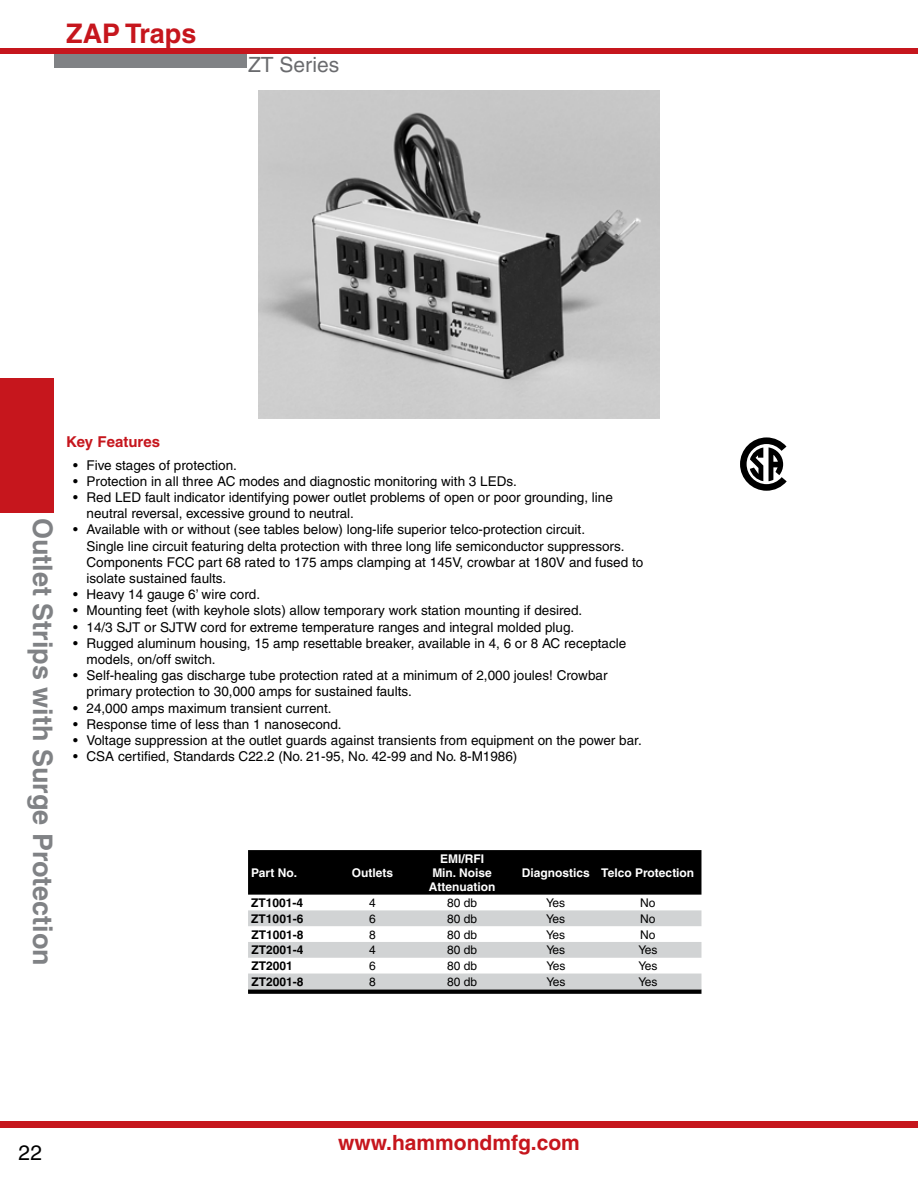
<style>
.page{position:relative;width:918px;height:1188px;background:#fff}
.page>*{position:absolute;margin:0;border:0;box-sizing:border-box;transform-origin:0 0}
.t1{font:700 27px "Helvetica";color:#808285}
.t2{font:700 27px "Helvetica";color:#c6161d}
.t3{font:700 21px "Helvetica";color:#c6161d}
.t4{font:21px "Helvetica";color:#6a6b6e}
.t5{font:21px "Helvetica";color:#000}
.t6{font:700 15px "Helvetica";color:#c6161d}
.t7{font:13.5px/16.2px "Helvetica";color:#000}
.t8{font:700 12px/14.4px "Helvetica";color:#fff;text-align:center}
.t9{font:12px "Helvetica";color:#000}
.t10{font:700 12px "Helvetica";color:#000}
</style>
<div class="page">
<div style="left:0;top:48px;width:918px;height:6px;background:#c6161d"></div>
<div style="left:0;top:1122px;width:918px;height:6px;background:#c6161d"></div>
<div style="left:54px;top:54px;width:192px;height:13px;background:#808285"></div>
<div style="left:0;top:378px;width:54px;height:135px;background:#c6161d"></div>
<svg style="left:248px;top:850px;width:453px;height:144px;fill:#000"></svg>
<svg style="left:248px;top:910px;width:453px;height:79px"></svg>
<svg style="left:740px;top:437px;width:47px;height:54px"></svg>
<img style="left:259px;top:91px;width:400px;height:327px">
<h1 class="t2" style="left:66px;top:17px;width:132px">ZAP Traps</h1>
<h2 class="t4" style="left:248px;top:53px;width:93px">ZT Series</h2>
<h1 class="t1" style="left:59px;top:518px;width:449px;rotate:90deg">Outlet Strips with Surge Protection</h1>
<p class="t6" style="left:66px;top:432px;width:95px">Key Features</p>
<p class="t7" style="left:73px;top:457px;width:163px">• Five stages of protection.</p>
<p class="t7" style="left:73px;top:473px;width:443px">• Protection in all three AC modes and diagnostic monitoring with 3 LEDs.</p>
<p class="t7" style="left:87px;top:489px;width:528px;text-indent:-14px">• Red LED fault indicator identifying power outlet problems of open or poor grounding, line neutral reversal, excessive ground to neutral.</p>
<p class="t7" style="left:87px;top:521px;width:558px;text-indent:-14px">• Available with or without (see tables below) long-life superior telco-protection circuit.<br>Single line circuit featuring delta protection with three long life semiconductor suppressors.<br>Components FCC part 68 rated to 175 amps clamping at 145V, crowbar at 180V and fused to isolate sustained faults.</p>
<p class="t7" style="left:73px;top:586px;width:186px">• Heavy 14 gauge 6’ wire cord.</p>
<p class="t7" style="left:73px;top:602px;width:509px">• Mounting feet (with keyhole slots) allow temporary work station mounting if desired.</p>
<p class="t7" style="left:73px;top:619px;width:501px">• 14/3 SJT or SJTW cord for extreme temperature ranges and integral molded plug.</p>
<p class="t7" style="left:87px;top:635px;width:541px;text-indent:-14px">• Rugged aluminum housing, 15 amp resettable breaker, available in 4, 6 or 8 AC receptacle models, on/off switch.</p>
<p class="t7" style="left:87px;top:667px;width:523px;text-indent:-14px">• Self-healing gas discharge tube protection rated at a minimum of 2,000 joules! Crowbar primary protection to 30,000 amps for sustained faults.</p>
<p class="t7" style="left:73px;top:700px;width:258px">• 24,000 amps maximum transient current.</p>
<p class="t7" style="left:73px;top:716px;width:268px">• Response time of less than 1 nanosecond.</p>
<p class="t7" style="left:73px;top:732px;width:568px">• Voltage suppression at the outlet guards against transients from equipment on the power bar.</p>
<p class="t7" style="left:73px;top:748px;width:446px">• CSA certified, Standards C22.2 (No. 21-95, No. 42-99 and No. 8-M1986)</p>
<p class="t8" style="left:251px;top:865px;width:47px">Part No.</p>
<p class="t8" style="left:352px;top:865px;width:43px">Outlets</p>
<p class="t8" style="left:429px;top:851px;width:68px">EMI/RFI<br>Min. Noise<br>Attenuation</p>
<p class="t8" style="left:522px;top:865px;width:174px">Diagnostics Telco Protection</p>
<p class="t10" style="left:251px;top:896px;width:54px">ZT1001-4</p>
<p class="t9" style="left:369px;top:896px;width:8px">4</p>
<p class="t9" style="left:447px;top:896px;width:32px">80 db</p>
<p class="t9" style="left:546px;top:896px;width:20px">Yes</p>
<p class="t9" style="left:640px;top:896px;width:17px">No</p>
<p class="t10" style="left:251px;top:911px;width:54px">ZT1001-6</p>
<p class="t9" style="left:369px;top:912px;width:8px">6</p>
<p class="t9" style="left:447px;top:912px;width:32px">80 db</p>
<p class="t9" style="left:546px;top:912px;width:20px">Yes</p>
<p class="t9" style="left:640px;top:912px;width:17px">No</p>
<p class="t10" style="left:251px;top:927px;width:54px">ZT1001-8</p>
<p class="t9" style="left:369px;top:928px;width:8px">8</p>
<p class="t9" style="left:447px;top:928px;width:32px">80 db</p>
<p class="t9" style="left:546px;top:928px;width:20px">Yes</p>
<p class="t9" style="left:640px;top:928px;width:17px">No</p>
<p class="t10" style="left:251px;top:943px;width:54px">ZT2001-4</p>
<p class="t9" style="left:369px;top:943px;width:8px">4</p>
<p class="t9" style="left:447px;top:943px;width:32px">80 db</p>
<p class="t9" style="left:546px;top:943px;width:20px">Yes</p>
<p class="t9" style="left:638px;top:943px;width:20px">Yes</p>
<p class="t10" style="left:251px;top:959px;width:43px">ZT2001</p>
<p class="t9" style="left:369px;top:959px;width:8px">6</p>
<p class="t9" style="left:447px;top:959px;width:32px">80 db</p>
<p class="t9" style="left:546px;top:959px;width:20px">Yes</p>
<p class="t9" style="left:638px;top:959px;width:20px">Yes</p>
<p class="t10" style="left:251px;top:974px;width:54px">ZT2001-8</p>
<p class="t9" style="left:369px;top:975px;width:8px">8</p>
<p class="t9" style="left:447px;top:975px;width:32px">80 db</p>
<p class="t9" style="left:546px;top:975px;width:20px">Yes</p>
<p class="t9" style="left:638px;top:975px;width:20px">Yes</p>
<h2 class="t5" style="left:19px;top:1140px;width:25px">22</h2>
<h2 class="t3" style="left:338px;top:1130px;width:243px">www.hammondmfg.com</h2>
</div>
